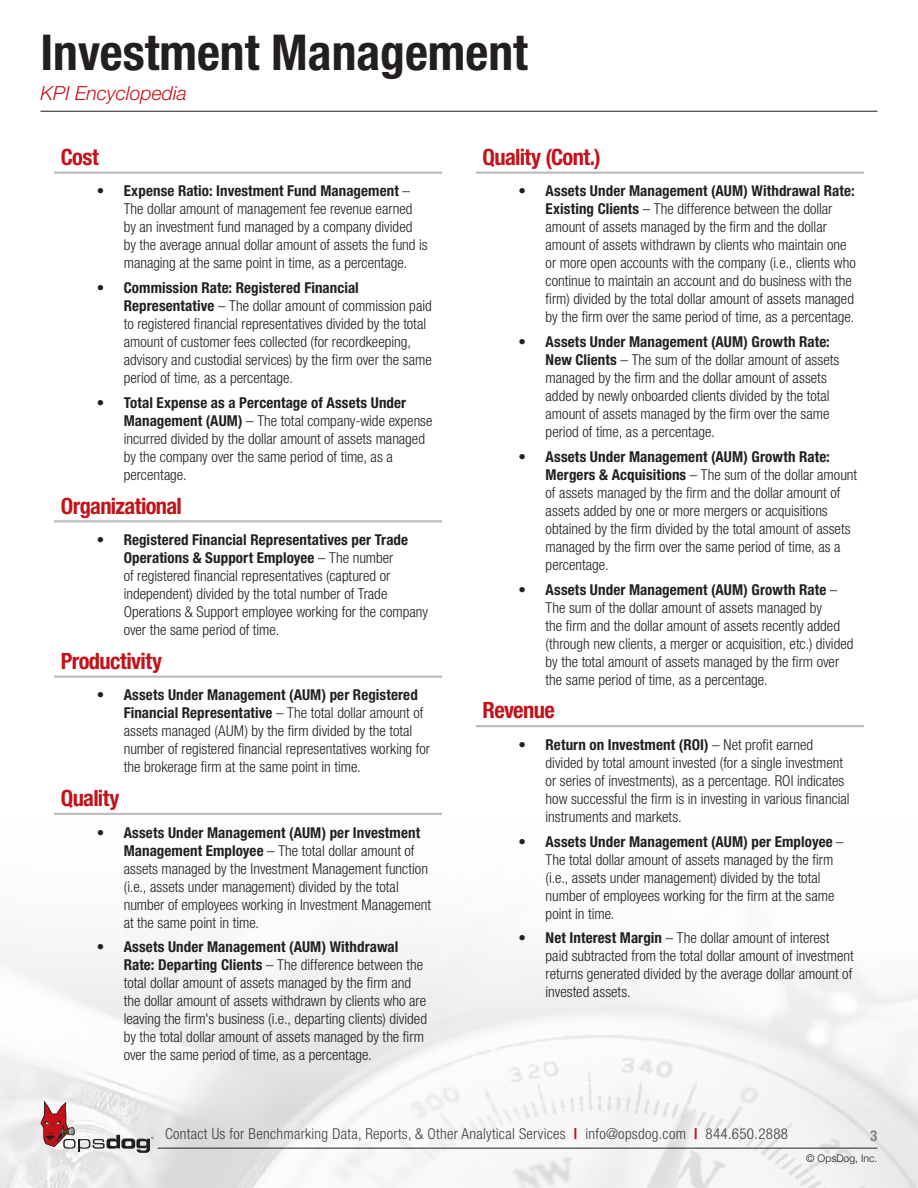
<style>
.page{position:relative;width:918px;height:1188px;background:#fff}
.page>*{position:absolute;margin:0;border:0;box-sizing:border-box;transform-origin:0 0}
.t1{font:700 condensed 49.5px "Helvetica Neue LT Pro";color:#231f20}
.t2{font:700 condensed 22.5px "Helvetica Neue LT Pro";letter-spacing:-.025em;color:#c4121a}
.t3{font:italic 300 19.5px "Helvetica Neue LT Pro";color:#c4121a}
.t4{font:300 condensed 15px/18px "Helvetica Neue LT Pro";color:#231f20}
.t5{font:300 condensed 15px "Helvetica Neue LT Pro";letter-spacing:.02em;color:#3e3e3f}
.t6{font:700 condensed 15px "Helvetica Neue LT Pro";color:#808285}
.t7{font:300 10.5px "Helvetica Neue LT Pro";color:#231f20}
.s1{font-weight:700}
.s2{font-weight:700;color:#c4121a}
</style>
<div class="page">
<img style="left:0;top:812px;width:918px;height:376px">
<hr style="left:40px;top:111px;width:838px;height:1px;background:#231f20">
<hr style="left:158px;top:1148px;width:720px;height:1px;background:#231f20">
<svg style="left:40px;top:1100px;width:113px;height:53px"></svg>
<hr style="left:54px;top:172px;width:388px;height:2px;background:#bcbdc0">
<hr style="left:54px;top:520px;width:388px;height:3px;background:#bcbdc0">
<hr style="left:54px;top:676px;width:388px;height:2px;background:#bcbdc0">
<hr style="left:54px;top:813px;width:388px;height:2px;background:#bcbdc0">
<hr style="left:476px;top:172px;width:388px;height:2px;background:#bcbdc0">
<hr style="left:476px;top:725px;width:388px;height:2px;background:#bcbdc0">
<h1 class="t1" style="left:40px;top:22px;width:489px">Investment Management</h1>
<h3 class="t3" style="left:40px;top:82px;width:148px">KPI Encyclopedia</h3>
<h2 class="t2" style="left:61px;top:143px;width:39px">Cost</h2>
<p class="t4" style="left:124px;top:182px;width:306px;text-indent:-27px"><span class="s1">• Expense Ratio: Investment Fund Management</span> – The dollar amount of management fee revenue earned by an investment fund managed by a company divided by the average annual dollar amount of assets the fund is managing at the same point in time, as a percentage.</p>
<p class="t4" style="left:124px;top:279px;width:310px;text-indent:-27px"><span class="s1">• Commission Rate: Registered Financial Representative</span> – The dollar amount of commission paid to registered financial representatives divided by the total amount of customer fees collected (for recordkeeping, advisory and custodial services) by the firm over the same period of time, as a percentage.</p>
<p class="t4" style="left:124px;top:393px;width:310px;text-indent:-27px"><span class="s1">• Total Expense as a Percentage of Assets Under Management (AUM)</span> – The total company-wide expense incurred divided by the dollar amount of assets managed by the company over the same period of time, as a percentage.</p>
<h2 class="t2" style="left:61px;top:492px;width:123px">Organizational</h2>
<p class="t4" style="left:124px;top:531px;width:306px;text-indent:-27px"><span class="s1">• Registered Financial Representatives per Trade Operations &amp; Support Employee</span> – The number<br>of registered financial representatives (captured or independent) divided by the total number of Trade Operations &amp; Support employee working for the company over the same period of time.</p>
<h2 class="t2" style="left:61px;top:647px;width:103px">Productivity</h2>
<p class="t4" style="left:124px;top:686px;width:308px;text-indent:-27px"><span class="s1">• Assets Under Management (AUM) per Registered Financial Representative</span> – The total dollar amount of assets managed (AUM) by the firm divided by the total number of registered financial representatives working for the brokerage firm at the same point in time.</p>
<h2 class="t2" style="left:61px;top:784px;width:60px">Quality</h2>
<p class="t4" style="left:124px;top:823px;width:309px;text-indent:-27px"><span class="s1">• Assets Under Management (AUM) per Investment Management Employee</span> – The total dollar amount of assets managed by the Investment Management function (i.e., assets under management) divided by the total number of employees working in Investment Management at the same point in time.</p>
<p class="t4" style="left:124px;top:938px;width:305px;text-indent:-27px"><span class="s1">• Assets Under Management (AUM) Withdrawal Rate: Departing Clients</span> – The difference between the total dollar amount of assets managed by the firm and the dollar amount of assets withdrawn by clients who are leaving the firm's business (i.e., departing clients) divided by the total dollar amount of assets managed by the firm over the same period of time, as a percentage.</p>
<h2 class="t2" style="left:483px;top:143px;width:120px">Quality (Cont.)</h2>
<p class="t4" style="left:546px;top:182px;width:312px;text-indent:-27px"><span class="s1">• Assets Under Management (AUM) Withdrawal Rate:<br>Existing Clients</span> – The difference between the dollar amount of assets managed by the firm and the dollar amount of assets withdrawn by clients who maintain one or more open accounts with the company (i.e., clients who continue to maintain an account and do business with the firm) divided by the total dollar amount of assets managed by the firm over the same period of time, as a percentage.</p>
<p class="t4" style="left:546px;top:333px;width:295px;text-indent:-27px"><span class="s1">• Assets Under Management (AUM) Growth Rate:<br>New Clients</span> – The sum of the dollar amount of assets managed by the firm and the dollar amount of assets added by newly onboarded clients divided by the total amount of assets managed by the firm over the same period of time, as a percentage.</p>
<p class="t4" style="left:546px;top:447px;width:313px;text-indent:-27px"><span class="s1">• Assets Under Management (AUM) Growth Rate:<br>Mergers &amp; Acquisitions</span> – The sum of the dollar amount of assets managed by the firm and the dollar amount of assets added by one or more mergers or acquisitions obtained by the firm divided by the total amount of assets managed by the firm over the same period of time, as a percentage.</p>
<p class="t4" style="left:546px;top:580px;width:309px;text-indent:-27px"><span class="s1">• Assets Under Management (AUM) Growth Rate</span> – The sum of the dollar amount of assets managed by<br>the firm and the dollar amount of assets recently added (through new clients, a merger or acquisition, etc.) divided by the total amount of assets managed by the firm over the same period of time, as a percentage.</p>
<h2 class="t2" style="left:483px;top:697px;width:74px">Revenue</h2>
<p class="t4" style="left:546px;top:735px;width:305px;text-indent:-27px"><span class="s1">• Return on Investment (ROI)</span> – Net profit earned divided by total amount invested (for a single investment or series of investments), as a percentage. ROI indicates how successful the firm is in investing in various financial instruments and markets.</p>
<p class="t4" style="left:546px;top:832px;width:300px;text-indent:-27px"><span class="s1">• Assets Under Management (AUM) per Employee</span> – The total dollar amount of assets managed by the firm (i.e., assets under management) divided by the total number of employees working for the firm at the same point in time.</p>
<p class="t4" style="left:546px;top:929px;width:310px;text-indent:-27px"><span class="s1">• Net Interest Margin</span> – The dollar amount of interest paid subtracted from the total dollar amount of investment returns generated divided by the average dollar amount of invested assets.</p>
<p class="t5" style="left:165px;top:1125px;width:624px">Contact Us for Benchmarking Data, Reports, &amp; Other Analytical Services <span class="s2">|</span> info@opsdog.com <span class="s2">|</span> 844.650.2888</p>
<p class="t6" style="left:870px;top:1126px;width:9px">3</p>
<p class="t7" style="left:806px;top:1152px;width:73px">© OpsDog, Inc.</p>
</div>
